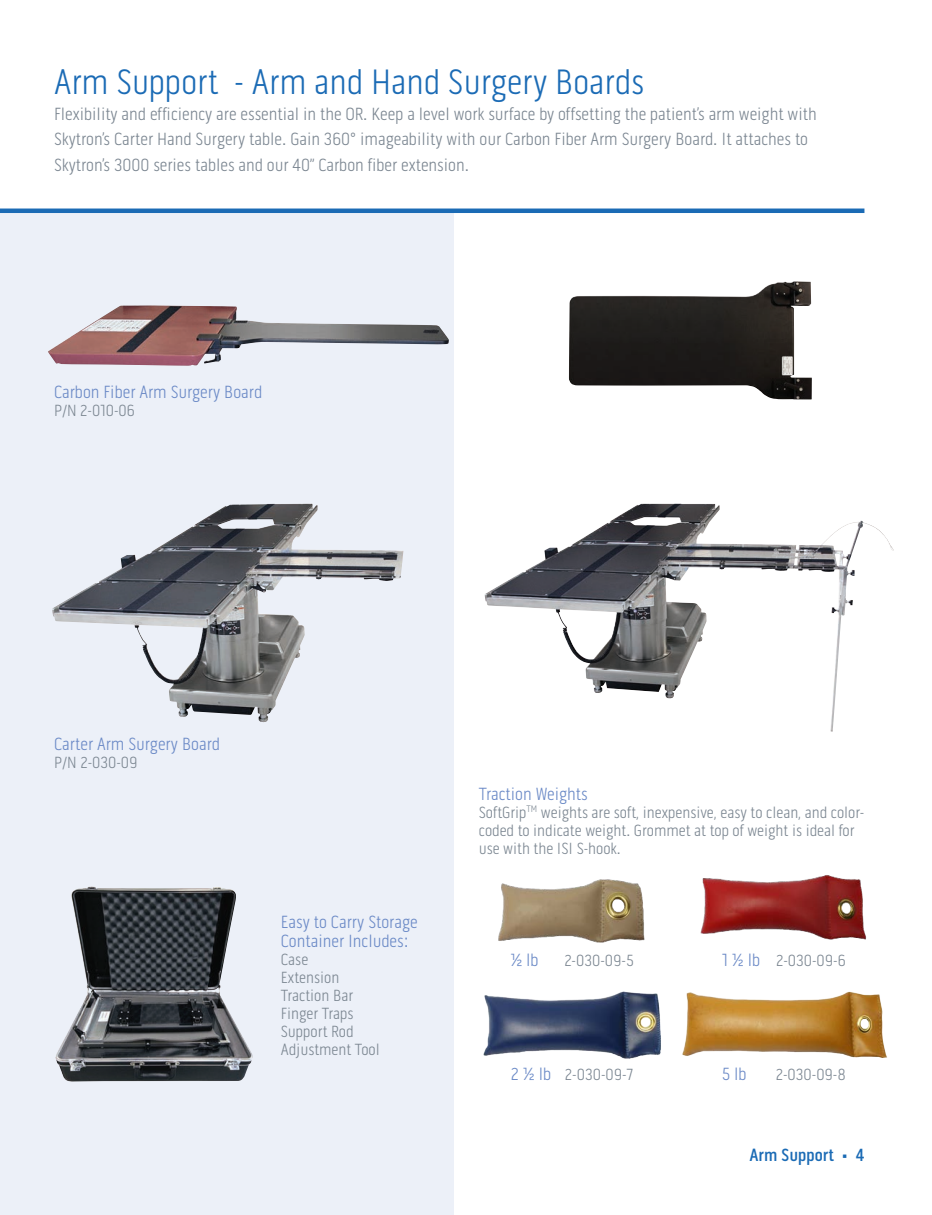
<style>
.page{position:relative;width:932px;height:1215px;background:#fff}
.page>*{position:absolute;margin:0;border:0;box-sizing:border-box;transform-origin:0 0}
.t1{font:300 36px "Pill Gothic 300 mg";color:#1b6bb5}
.t2{font:300 18px/25.5px "Pill Gothic 300 mg";color:#7b8691}
.gray_figure_text_left{font:300 18px/19.5px "Pill Gothic 300 mg";color:#6a89c6}
.t3{font:500 18px "Pill Gothic 300 mg";color:#1b6bb5}
.gray_figure_text_left-2{font:300 16.5px/18px "Pill Gothic 300 mg";color:#7b8691}
.s1{font-size:18px;color:#6a89c6}
</style>
<div class="page">
<div style="left:0;top:211px;width:454px;height:1004px;background:#ecf0f8"></div>
<img style="left:48px;top:305px;width:401px;height:61px">
<img style="left:569px;top:281px;width:242px;height:118px">
<img style="left:52px;top:504px;width:253px;height:218px">
<img style="left:484px;top:504px;width:218px;height:194px">
<img style="left:55px;top:886px;width:198px;height:196px">
<hr style="left:0;top:209px;width:864px;height:4px;background:#1b6bb5">
<img style="left:483px;top:991px;width:178px;height:68px">
<img style="left:682px;top:991px;width:205px;height:67px">
<img style="left:700px;top:875px;width:167px;height:65px">
<img style="left:498px;top:879px;width:147px;height:64px">
<p class="t1" style="left:54px;top:61px;width:591px">Arm Support - Arm and Hand Surgery Boards</p>
<p class="t2" style="left:54px;top:101px;width:764px">Flexibility and efficiency are essential in the OR. Keep a level work surface by offsetting the patient’s arm weight with<br>Skytron’s Carter Hand Surgery table. Gain 360° imageability with our Carbon Fiber Arm Surgery Board. It attaches to<br>Skytron’s 3000 series tables and our 40” Carbon fiber extension.</p>
<p class="gray_figure_text_left" style="left:54px;top:382px;width:210px">Carbon Fiber Arm Surgery Board</p>
<p class="gray_figure_text_left-2" style="left:54px;top:401px;width:82px">P/N 2-010-06</p>
<p class="gray_figure_text_left" style="left:54px;top:734px;width:167px">Carter Arm Surgery Board</p>
<p class="gray_figure_text_left-2" style="left:54px;top:753px;width:85px">P/N 2-030-09</p>
<p class="gray_figure_text_left" style="left:281px;top:912px;width:138px">Easy to Carry Storage<br>Container Includes:</p>
<p class="gray_figure_text_left-2" style="left:281px;top:951px;width:29px">Case</p>
<p class="gray_figure_text_left-2" style="left:281px;top:969px;width:60px">Extension</p>
<p class="gray_figure_text_left-2" style="left:281px;top:987px;width:74px">Traction Bar</p>
<p class="gray_figure_text_left-2" style="left:281px;top:1005px;width:74px">Finger Traps</p>
<p class="gray_figure_text_left-2" style="left:281px;top:1023px;width:74px">Support Rod</p>
<p class="gray_figure_text_left-2" style="left:281px;top:1041px;width:100px">Adjustment Tool</p>
<p class="gray_figure_text_left" style="left:479px;top:784px;width:110px">Traction Weights</p>
<p class="gray_figure_text_left-2" style="left:479px;top:803px;width:387px">SoftGrip<sup>TM</sup> weights are soft, inexpensive, easy to clean, and color&shy;coded to indicate weight. Grommet at top of weight is ideal for use with the ISI S-hook.</p>
<p class="gray_figure_text_left" style="left:510px;top:951px;width:30px">½ lb</p>
<p class="gray_figure_text_left-2" style="left:564px;top:952px;width:71px">2-030-09-5</p>
<p class="gray_figure_text_left-2" style="left:722px;top:952px;width:125px"><span class="s1">1 ½ lb</span> 2-030-09-6</p>
<p class="gray_figure_text_left-2" style="left:511px;top:1066px;width:123px"><span class="s1">2 ½ lb</span> 2-030-09-7</p>
<p class="gray_figure_text_left" style="left:721px;top:1065px;width:27px">5 lb</p>
<p class="gray_figure_text_left-2" style="left:775px;top:1066px;width:72px">2-030-09-8</p>
<p class="t3" style="left:749px;top:1144px;width:116px">Arm Support • 4</p>
</div>
